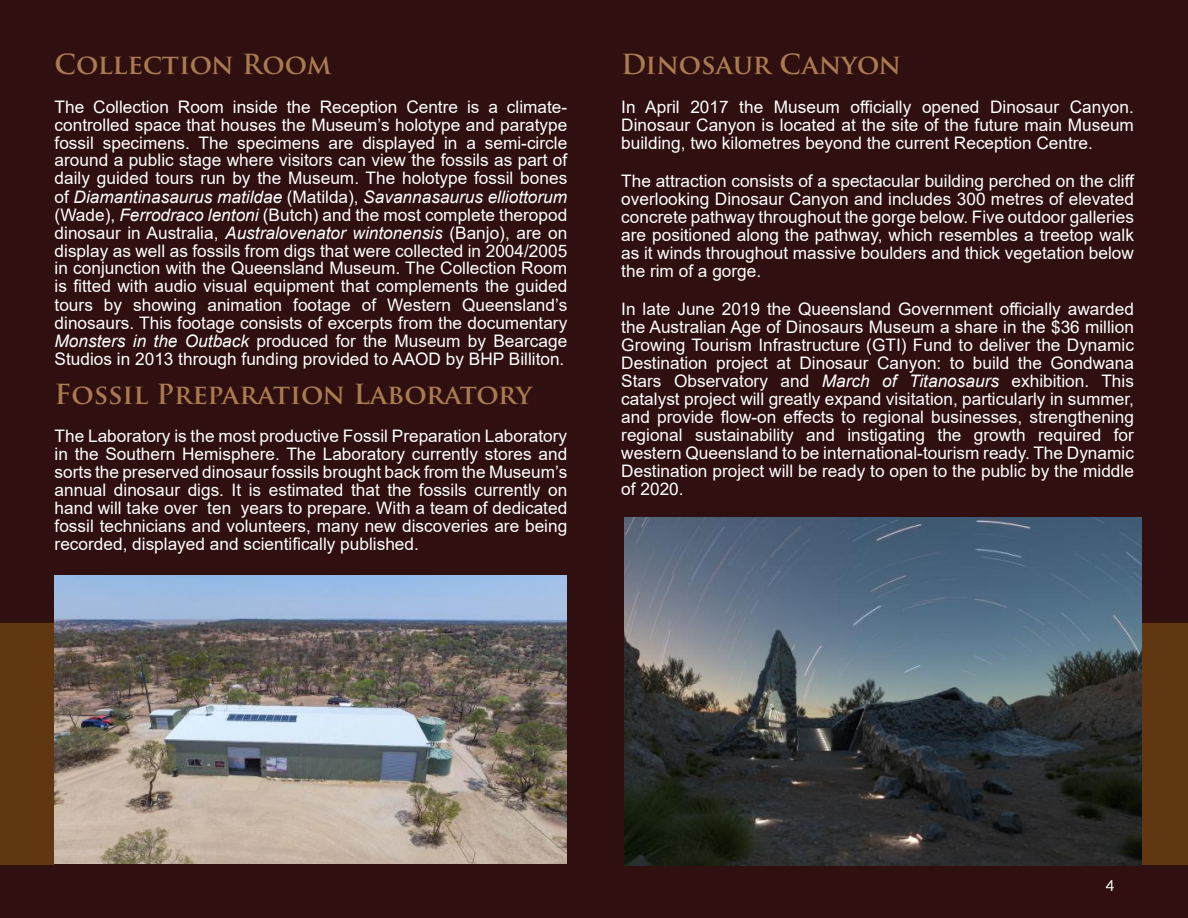
<style>
.page{position:relative;width:1188px;height:918px;background:#2f0f0f}
.page>*{position:absolute;margin:0;border:0;box-sizing:border-box;transform-origin:0 0}
.Paragraph_Style_2{font:700 27px "Trajan Pro";letter-spacing:-.005em;color:#a97b50}
.Paragraph_Style_1{font:700 27px "Trajan Pro";color:#a97b50}
.Paragraph_Style_2-2{font:17.25px/18px "Arial";color:#fff;text-align:justify}
.t1{font:15px "Lato";color:#fff}
.s1{font-style:italic}
</style>
<div class="page">
<img style="left:54px;top:576px;width:513px;height:288px">
<div style="left:1134px;top:623px;width:54px;height:242px;background:#603711"></div>
<div style="left:0;top:623px;width:54px;height:242px;background:#603711"></div>
<img style="left:624px;top:517px;width:518px;height:348px">
<p class="Paragraph_Style_2" style="left:55px;top:48px;width:279px">Collection Room</p>
<p class="Paragraph_Style_2-2" style="left:55px;top:97px;width:514px">The Collection Room inside the Reception Centre is a climate&shy;controlled space that houses the Museum’s holotype and paratype fossil specimens. The specimens are displayed in a semi-circle around a public stage where visitors can view the fossils as part of daily guided tours run by the Museum. The holotype fossil bones of <span class="s1">Diamantinasaurus matildae</span> (Matilda), <span class="s1">Savannasaurus elliottorum </span>(Wade), <span class="s1">Ferrodraco lentoni</span> (Butch) and the most complete theropod dinosaur in Australia, <span class="s1">Australovenator wintonensis</span> (Banjo), are on display as well as fossils from digs that were collected in 2004/2005 in conjunction with the Queensland Museum. The Collection Room is fitted with audio visual equipment that complements the guided tours by showing animation footage of Western Queensland’s dinosaurs. This footage consists of excerpts from the documentary <span class="s1">Monsters in the Outback</span> produced for the Museum by Bearcage Studios in 2013 through funding provided to AAOD by BHP Billiton.</p>
<p class="Paragraph_Style_1" style="left:55px;top:377px;width:479px">Fossil Preparation Laboratory</p>
<p class="Paragraph_Style_2-2" style="left:55px;top:427px;width:514px">The Laboratory is the most productive Fossil Preparation Laboratory in the Southern Hemisphere. The Laboratory currently stores and sorts the preserved dinosaur fossils brought back from the Museum’s annual dinosaur digs. It is estimated that the fossils currently on hand will take over ten years to prepare. With a team of dedicated fossil technicians and volunteers, many new discoveries are being recorded, displayed and scientifically published.</p>
<p class="Paragraph_Style_2" style="left:621px;top:48px;width:281px">Dinosaur Canyon</p>
<p class="Paragraph_Style_2-2" style="left:621px;top:97px;width:514px">In April 2017 the Museum officially opened Dinosaur Canyon.<br>Dinosaur Canyon is located at the site of the future main Museum building, two kilometres beyond the current Reception Centre.</p>
<p class="Paragraph_Style_2-2" style="left:621px;top:172px;width:515px">The attraction consists of a spectacular building perched on the cliff overlooking Dinosaur Canyon and includes 300 metres of elevated concrete pathway throughout the gorge below. Five outdoor galleries are positioned along the pathway, which resembles a treetop walk as it winds throughout massive boulders and thick vegetation below the rim of a gorge.</p>
<p class="Paragraph_Style_2-2" style="left:621px;top:300px;width:514px">In late June 2019 the Queensland Government officially awarded the Australian Age of Dinosaurs Museum a share in the $36 million Growing Tourism Infrastructure (GTI) Fund to deliver the Dynamic Destination project at Dinosaur Canyon: to build the Gondwana Stars Observatory and <span class="s1">March of Titanosaurs</span> exhibition. This catalyst project will greatly expand visitation, particularly in summer, and provide flow-on effects to regional businesses, strengthening regional sustainability and instigating the growth required for western Queensland to be international-tourism ready. The Dynamic Destination project will be ready to open to the public by the middle of 2020.</p>
<p class="t1" style="left:1106px;top:875px;width:10px">4</p>
</div>
